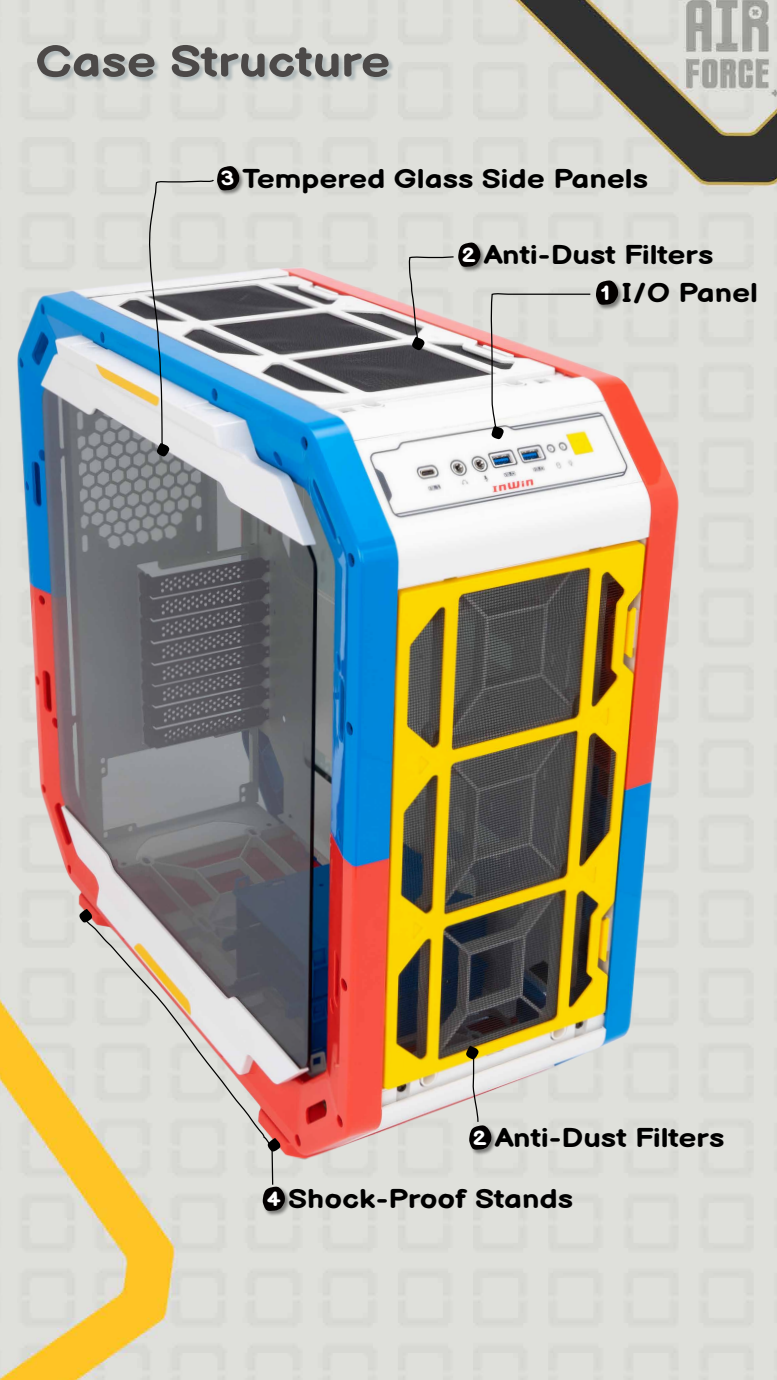
<style>
.page{position:relative;width:777px;height:1380px;background:#fff}
.page>*{position:absolute;margin:0;border:0;box-sizing:border-box;transform-origin:0 0}
.t1{font:700 43.56px "Balsamiq Sans";color:#4c4948;scale:1.18 1}
.t2{font:700 26.56px "Balsamiq Sans";color:#000;scale:1.18 1}
.t3{font:700 20.19px "Balsamiq Sans";color:#fff;scale:1.18 1}
</style>
<div class="page">
<img style="left:0;top:0;width:776px;height:1380px">
<div style="left:38px;top:46px;width:356px;height:37px;background:#627a86;opacity:.35"></div>
<img style="left:0;top:255px;width:694px;height:910px">
<div style="left:595px;top:280px;width:29px;height:31px;background:#000;opacity:.45"></div>
<div style="left:262px;top:1186px;width:29px;height:31px;background:#000;opacity:.45"></div>
<div style="left:457px;top:242px;width:29px;height:31px;background:#000;opacity:.45"></div>
<div style="left:468px;top:1125px;width:29px;height:31px;background:#000;opacity:.45"></div>
<div style="left:216px;top:165px;width:29px;height:31px;background:#000;opacity:.45"></div>
<svg style="left:79px;top:909px;width:13px;height:14px"></svg>
<svg style="left:490px;top:280px;width:128px;height:160px"></svg>
<svg style="left:408px;top:242px;width:72px;height:109px;background:#c8bfbc"></svg>
<svg style="left:148px;top:166px;width:91px;height:291px;background:#abbcc5"></svg>
<svg style="left:84px;top:914px;width:187px;height:232px;background:#c6bfba"></svg>
<svg style="left:262px;top:1138px;width:23px;height:73px;background:#8e8682"></svg>
<svg style="left:465px;top:1046px;width:26px;height:104px;background:#ada898"></svg>
<h1 class="t1" style="left:35px;top:24px;width:302px">Case Structure</h1>
<p class="t3" style="left:220px;top:161px;width:13px">3</p>
<p class="t2" style="left:242px;top:156px;width:345px">Tempered Glass Side Panels</p>
<p class="t3" style="left:461px;top:237px;width:14px">2</p>
<p class="t2" style="left:483px;top:232px;width:196px">Anti-Dust Filters</p>
<p class="t3" style="left:600px;top:275px;width:10px">1</p>
<p class="t2" style="left:621px;top:270px;width:117px">I/O Panel</p>
<p class="t3" style="left:472px;top:1120px;width:14px">2</p>
<p class="t2" style="left:494px;top:1115px;width:196px">Anti-Dust Filters</p>
<p class="t3" style="left:266px;top:1181px;width:13px">4</p>
<p class="t2" style="left:288px;top:1176px;width:243px">Shock-Proof Stands</p>
</div>
